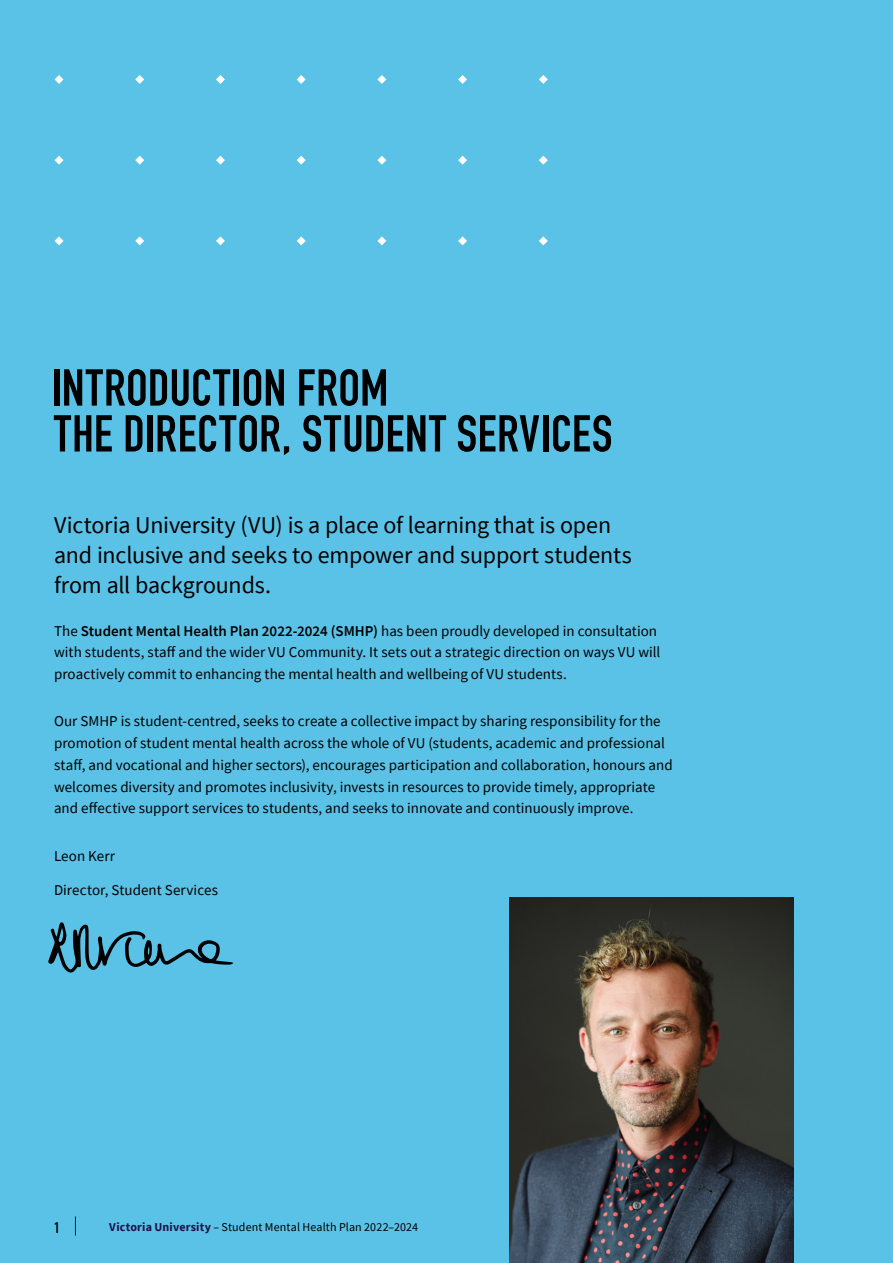
<style>
.page{position:relative;width:893px;height:1263px;background:#5bc2e7}
.page>*{position:absolute;margin:0;border:0;box-sizing:border-box;transform-origin:0 0}
.t1{font:51px "DIN Engschrift LT Pro";letter-spacing:.005em;color:#000}
.t2{font:24px/30px "Source Sans Pro";letter-spacing:-.01em;color:#000}
.t3{font:15px/21.8px "Source Sans Pro";letter-spacing:.005em;color:#000}
.t4{font:15px "DIN Engschrift LT Pro";color:#000}
.t5{font:12px "Source Sans Pro";letter-spacing:.01em;color:#000}
.s1{font-weight:600}
.s2{font-weight:700;color:#1e1248}
</style>
<div class="page">
<svg style="left:75px;top:1216px;width:1px;height:19px"></svg>
<img style="left:510px;top:897px;width:284px;height:366px">
<svg style="left:48px;top:922px;width:185px;height:51px"></svg>
<svg style="left:539px;top:75px;width:9px;height:9px"></svg>
<svg style="left:458px;top:75px;width:9px;height:9px"></svg>
<svg style="left:377px;top:75px;width:9px;height:9px"></svg>
<svg style="left:297px;top:75px;width:9px;height:9px"></svg>
<svg style="left:216px;top:75px;width:9px;height:9px"></svg>
<svg style="left:135px;top:75px;width:9px;height:9px"></svg>
<svg style="left:55px;top:75px;width:9px;height:9px"></svg>
<svg style="left:539px;top:156px;width:9px;height:9px"></svg>
<svg style="left:458px;top:156px;width:9px;height:9px"></svg>
<svg style="left:377px;top:156px;width:9px;height:9px"></svg>
<svg style="left:297px;top:156px;width:9px;height:9px"></svg>
<svg style="left:216px;top:156px;width:9px;height:9px"></svg>
<svg style="left:135px;top:156px;width:9px;height:9px"></svg>
<svg style="left:55px;top:156px;width:9px;height:9px"></svg>
<svg style="left:539px;top:236px;width:9px;height:9px"></svg>
<svg style="left:458px;top:236px;width:9px;height:9px"></svg>
<svg style="left:377px;top:236px;width:9px;height:9px"></svg>
<svg style="left:297px;top:236px;width:9px;height:9px"></svg>
<svg style="left:216px;top:236px;width:9px;height:9px"></svg>
<svg style="left:135px;top:236px;width:9px;height:9px"></svg>
<svg style="left:55px;top:236px;width:9px;height:9px"></svg>
<h1 class="t1" style="left:51px;top:358px;width:338px">INTRODUCTION FROM</h1>
<h1 class="t1" style="left:54px;top:404px;width:560px">THE DIRECTOR, STUDENT SERVICES</h1>
<h2 class="t2" style="left:54px;top:509px;width:579px">Victoria University (VU) is a place of learning that is open and inclusive and seeks to empower and support students from all backgrounds.</h2>
<p class="t3" style="left:54px;top:620px;width:608px">The <span class="s1">Student Mental Health Plan 2022-2024 (SMHP)</span> has been proudly developed in consultation with students, staff and the wider VU Community. It sets out a strategic direction on ways VU will proactively commit to enhancing the mental health and wellbeing of VU students.</p>
<p class="t3" style="left:54px;top:710px;width:620px">Our SMHP is student-centred, seeks to create a collective impact by sharing responsibility for the promotion of student mental health across the whole of VU (students, academic and professional staff, and vocational and higher sectors), encourages participation and collaboration, honours and welcomes diversity and promotes inclusivity, invests in resources to provide timely, appropriate and effective support services to students, and seeks to innovate and continuously improve.</p>
<p class="t3" style="left:54px;top:845px;width:63px">Leon Kerr</p>
<p class="t3" style="left:54px;top:879px;width:165px">Director, Student Services</p>
<p class="t4" style="left:54px;top:1218px;width:7px">1</p>
<p class="t5" style="left:109px;top:1219px;width:310px"><span class="s2">Victoria University</span> – Student Mental Health Plan 2022–2024</p>
</div>
